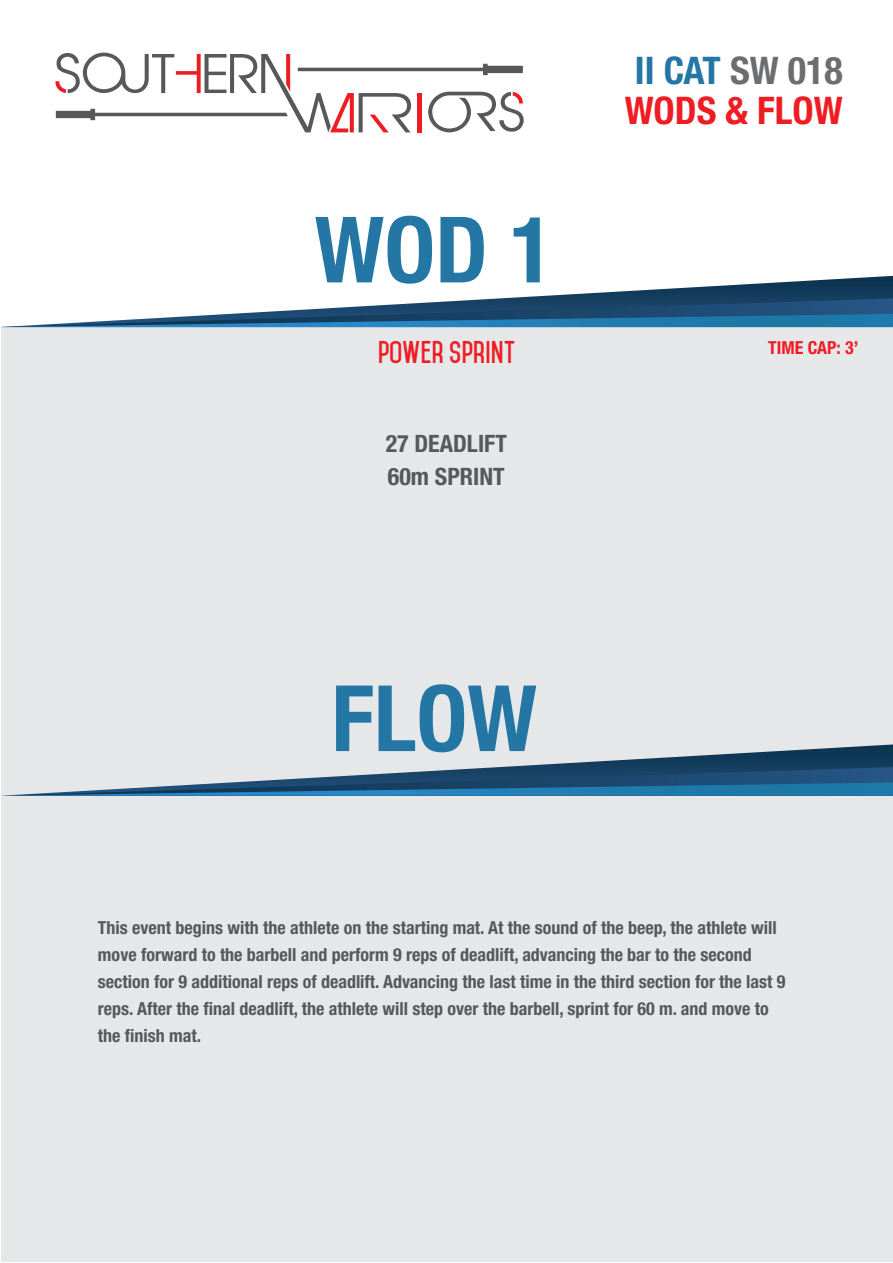
<style>
.page{position:relative;width:893px;height:1263px;background:#fff}
.page>*{position:absolute;margin:0;border:0;box-sizing:border-box;transform-origin:0 0}
.t1{font:700 condensed 91.65px "Helvetica Neue";color:#2477a5}
.t2{font:700 condensed 38.1px "Helvetica Neue";color:#2477a5}
.t3{font:700 condensed 38.1px "Helvetica Neue";color:#ee1d23}
.t4{font:700 27px "Mohave";color:#ee1d23}
.t5{font:700 condensed 24px/33px "Helvetica Neue";color:#57585a}
.t6{font:700 condensed 18px/27px "Helvetica Neue";color:#57585a}
.t7{font:700 condensed 18px "Helvetica Neue";color:#ee1d23}
.s1{color:#6c6d70}
</style>
<div class="page">
<svg style="left:55px;top:53px;width:469px;height:79px"></svg>
<div style="left:1px;top:326px;width:892px;height:936px;background:#e6e7e9"></div>
<svg style="left:508px;top:276px;width:385px;height:22px"></svg>
<svg style="left:3px;top:298px;width:890px;height:29px"></svg>
<svg style="left:502px;top:744px;width:391px;height:23px"></svg>
<svg style="left:1px;top:767px;width:892px;height:29px"></svg>
<h2 class="t2" style="left:635px;top:48px;width:209px">II CAT <span class="s1">SW 018</span></h2>
<h1 class="t1" style="left:315px;top:194px;width:241px">WOD 1</h1>
<h2 class="t3" style="left:625px;top:87px;width:220px">WODS &amp; FLOW</h2>
<h3 class="t4" style="left:378px;top:336px;width:139px">POWER SPRINT</h3>
<p class="t7" style="left:768px;top:336px;width:92px">TIME CAP: 3’</p>
<h3 class="t5" style="left:386px;top:426px;width:123px">27 DEADLIFT<br>60m SPRINT</h3>
<h1 class="t1" style="left:331px;top:663px;width:207px">FLOW</h1>
<p class="t6" style="left:98px;top:914px;width:689px">This event begins with the athlete on the starting mat. At the sound of the beep, the athlete will move forward to the barbell and perform 9 reps of deadlift, advancing the bar to the second section for 9 additional reps of deadlift. Advancing the last time in the third section for the last 9 reps. After the final deadlift, the athlete will step over the barbell, sprint for 60 m. and move to the finish mat.</p>
</div>
